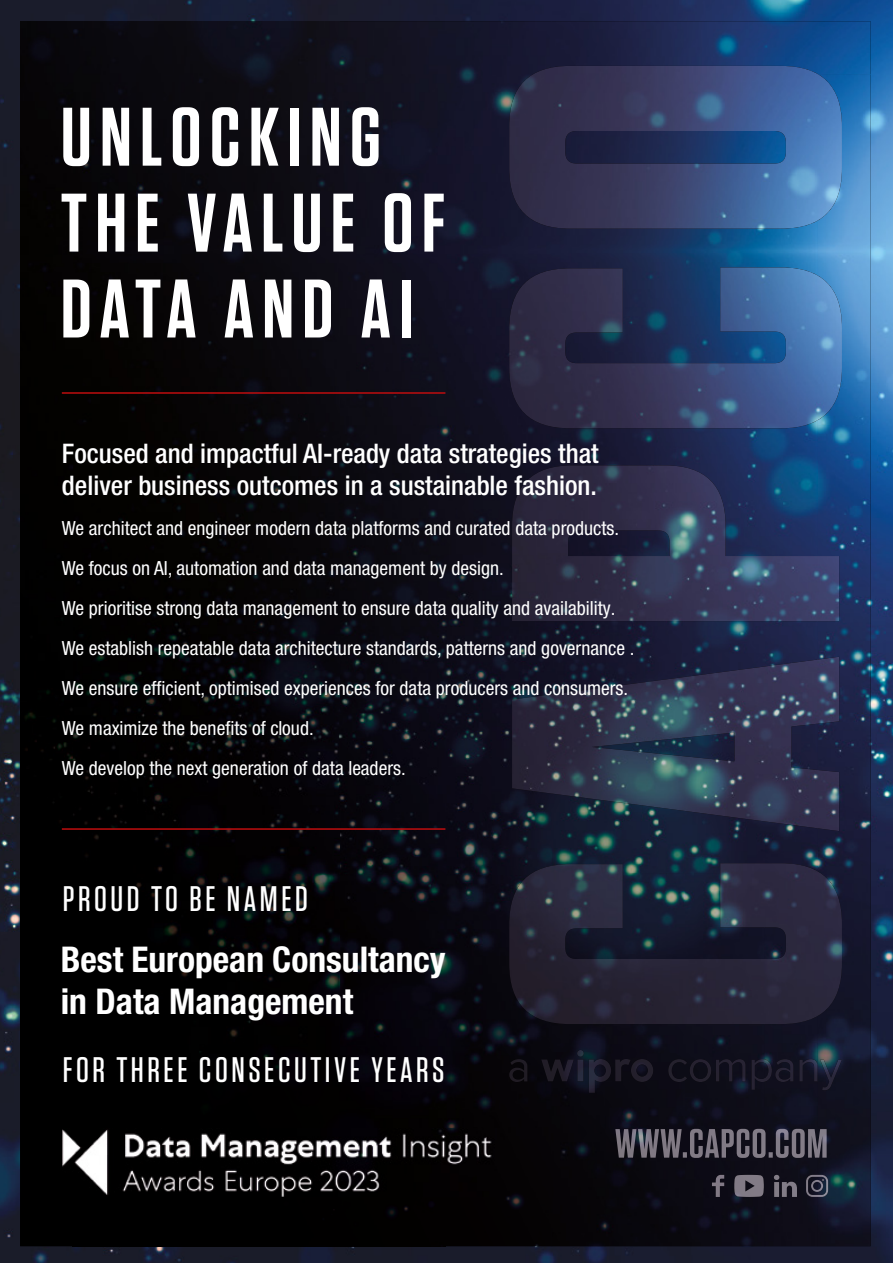
<style>
.page{position:relative;width:893px;height:1263px;background:#fff}
.page>*{position:absolute;margin:0;border:0;box-sizing:border-box;transform-origin:0 0}
.t1{font:600 82.8px/85.9px "Tungsten";letter-spacing:.1em;color:#fff}
.t2{font:700 condensed 35.55px/42.6px "Helvetica Neue LT Pro";color:#fff}
.t3{font:500 35.4px "Tungsten";letter-spacing:.1em;color:#fff}
.t4{font:500 condensed 27px/32.4px "Helvetica Neue LT Pro";color:#fff}
.t5{font:condensed 19.5px/40px "Helvetica Neue LT Pro";color:#fff}
</style>
<div class="page">
<img style="left:0;top:0;width:893px;height:1263px">
<img style="left:20px;top:21px;width:319px;height:1118px">
<img style="left:339px;top:21px;width:212px;height:426px">
<img style="left:551px;top:21px;width:320px;height:53px">
<img style="left:818px;top:74px;width:53px;height:1172px">
<img style="left:551px;top:229px;width:267px;height:218px">
<img style="left:339px;top:447px;width:319px;height:266px">
<img style="left:658px;top:447px;width:160px;height:416px">
<img style="left:339px;top:713px;width:212px;height:426px">
<img style="left:551px;top:831px;width:107px;height:32px">
<img style="left:605px;top:1024px;width:159px;height:222px">
<img style="left:551px;top:1024px;width:54px;height:222px">
<img style="left:764px;top:1024px;width:54px;height:222px">
<div style="left:20px;top:1139px;width:53px;height:107px;background:#000"></div>
<div style="left:446px;top:1139px;width:106px;height:107px;background:#050304"></div>
<div style="left:73px;top:1197px;width:373px;height:49px;background:#000"></div>
<img style="left:615px;top:1129px;width:212px;height:29px">
<img style="left:512px;top:465px;width:327px;height:156px">
<img style="left:509px;top:267px;width:333px;height:161px">
<img style="left:509px;top:863px;width:333px;height:161px">
<img style="left:509px;top:66px;width:333px;height:163px">
<img style="left:512px;top:657px;width:327px;height:174px">
<img style="left:668px;top:1059px;width:19px;height:23px">
<img style="left:690px;top:1059px;width:21px;height:23px">
<img style="left:716px;top:1059px;width:30px;height:22px">
<img style="left:751px;top:1059px;width:21px;height:31px">
<img style="left:775px;top:1059px;width:18px;height:23px">
<img style="left:799px;top:1059px;width:18px;height:22px">
<img style="left:820px;top:1060px;width:22px;height:30px">
<img style="left:615px;top:1059px;width:38px;height:23px">
<svg style="left:577px;top:1050px;width:7px;height:7px"></svg>
<img style="left:577px;top:1059px;width:6px;height:22px">
<img style="left:541px;top:1059px;width:33px;height:22px">
<img style="left:589px;top:1059px;width:22px;height:34px">
<img style="left:509px;top:1059px;width:18px;height:23px">
<hr style="left:62px;top:392px;width:383px;height:2px;background:#c00d0e">
<img style="left:63px;top:1128px;width:433px;height:69px">
<img style="left:806px;top:1175px;width:22px;height:22px">
<svg style="left:811px;top:1179px;width:13px;height:13px"></svg>
<img style="left:782px;top:1182px;width:15px;height:15px">
<img style="left:774px;top:1182px;width:5px;height:15px">
<svg style="left:773px;top:1175px;width:6px;height:5px"></svg>
<img style="left:734px;top:1175px;width:30px;height:22px">
<img style="left:712px;top:1175px;width:12px;height:22px">
<hr style="left:62px;top:828px;width:383px;height:2px;background:#c00d0e">
<h1 class="t1" style="left:61px;top:96px;width:386px">UNLOCKING<br>THE VALUE OF<br>DATA AND AI</h1>
<h3 class="t4" style="left:62px;top:437px;width:538px">Focused and impactful AI-ready data strategies that deliver business outcomes in a sustainable fashion.</h3>
<p class="t5" style="left:62px;top:508px;width:574px">We architect and engineer modern data platforms and curated data products.<br>We focus on AI, automation and data management by design.<br>We prioritise strong data management to ensure data quality and availability.<br>We establish repeatable data architecture standards, patterns and governance .<br>We ensure efficient, optimised experiences for data producers and consumers.<br>We maximize the benefits of cloud.<br>We develop the next generation of data leaders.</p>
<h3 class="t3" style="left:63px;top:880px;width:247px">PROUD TO BE NAMED</h3>
<h2 class="t2" style="left:61px;top:938px;width:386px">Best European Consultancy in Data Management</h2>
<h3 class="t3" style="left:63px;top:1052px;width:383px">FOR THREE CONSECUTIVE YEARS</h3>
</div>
